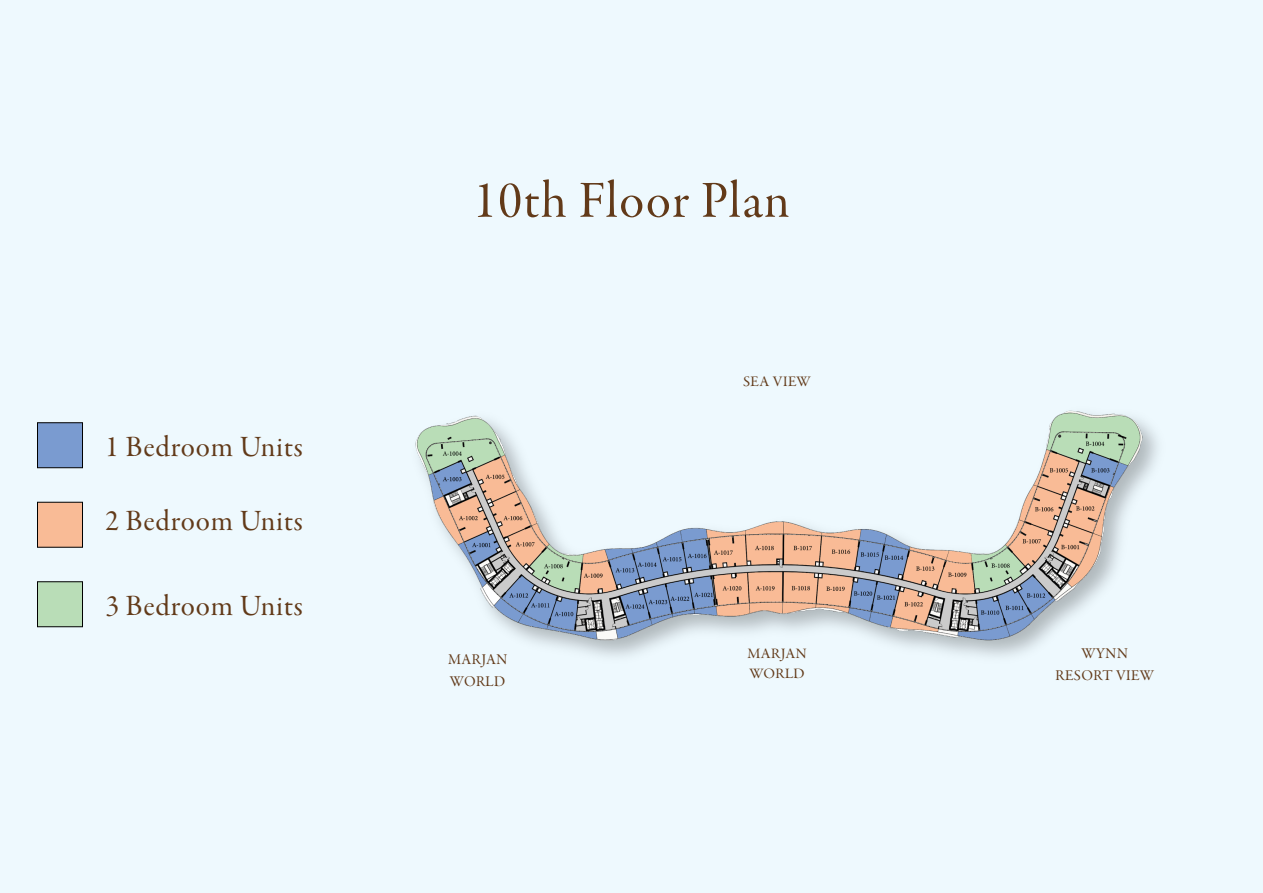
<style>
.page{position:relative;width:1263px;height:893px;background:#eef9fe}
.page>*{position:absolute;margin:0;border:0;box-sizing:border-box;transform-origin:0 0}
.t1{font:52.35px "Garamond Premr Pro Subh";letter-spacing:.025em;color:#623a19}
.t2{font:29.7px "Garamond Premr Pro Subh";letter-spacing:.025em;color:#623a19}
.t3{font:15px/21.5px "Garamond Premr Pro Subh";letter-spacing:.035em;color:#623a19}
.t4{font:14.7px "Garamond Premr Pro Subh";letter-spacing:.035em;color:#623a19}
.t5{font:14.4px/20.7px "Garamond Premr Pro Subh";letter-spacing:.035em;color:#623a19;scale:1.04 1}
</style>
<div class="page">
<img style="left:415px;top:410px;width:743px;height:246px">
<div style="left:37px;top:423px;width:46px;height:45px;background:#7a9bd0;border:1px solid #000"></div>
<div style="left:37px;top:502px;width:46px;height:45px;background:#f9bb96;border:1px solid #000"></div>
<div style="left:37px;top:582px;width:46px;height:45px;background:#b9ddb7;border:1px solid #000"></div>
<p class="t2" style="left:105px;top:430px;width:199px">1 Bedroom Units</p>
<p class="t2" style="left:105px;top:503px;width:199px">2 Bedroom Units</p>
<p class="t2" style="left:105px;top:589px;width:199px">3 Bedroom Units</p>
<h1 class="t1" style="left:473px;top:170px;width:318px">10th Floor Plan</h1>
<p class="t4" style="left:743px;top:373px;width:69px">SEA VIEW</p>
<p class="t5" style="left:747px;top:644px;width:58px">MARJAN<br>WORLD</p>
<p class="t3" style="left:448px;top:650px;width:61px">MARJAN<br>WORLD</p>
<p class="t3" style="left:1055px;top:644px;width:100px;text-align:center">WYNN<br>RESORT VIEW</p>
</div>
